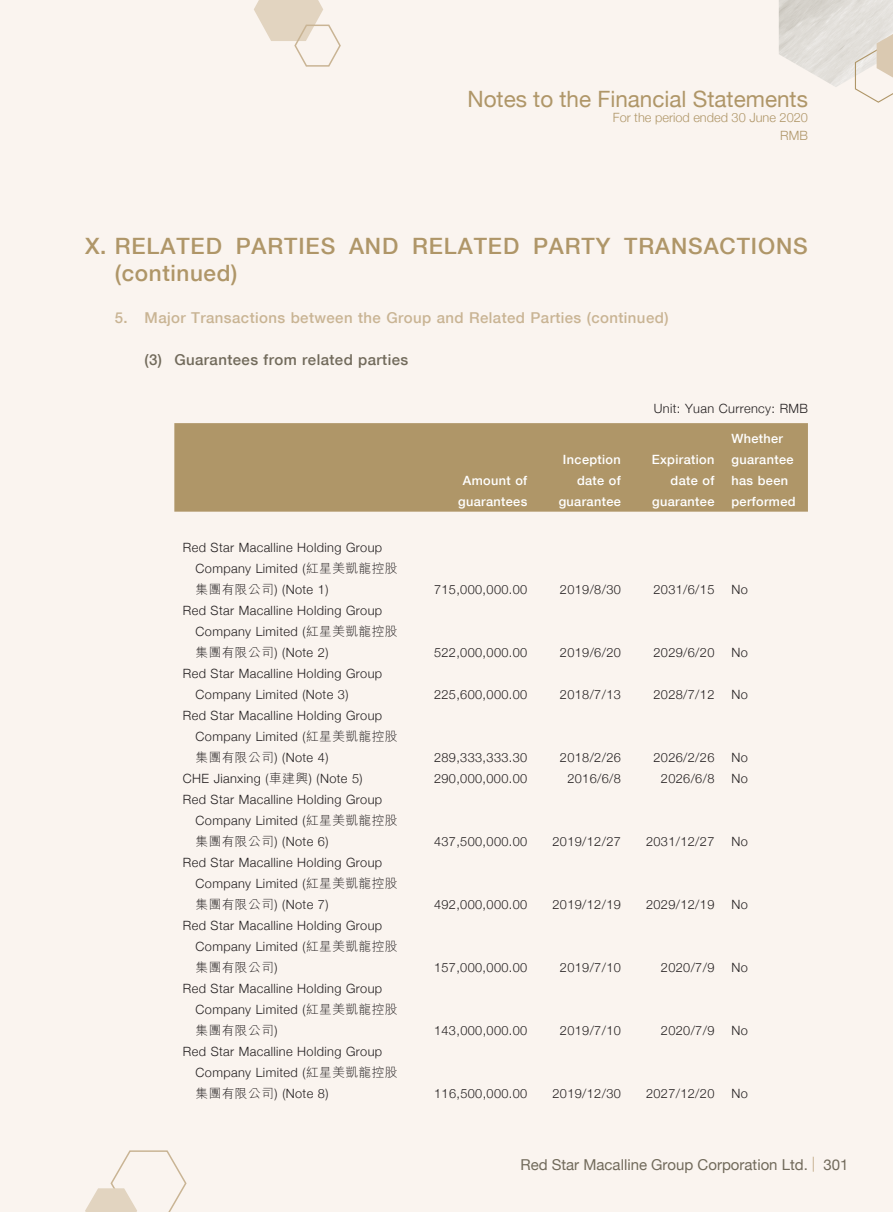
<style>
.page{position:relative;width:893px;height:1212px;background:#faf4ef}
.page>*{position:absolute;margin:0;border:0;box-sizing:border-box;transform-origin:0 0}
.t1{font:500 22.5px/27px "Helvetica Neue";letter-spacing:.04em;color:#af9668}
.t2{font:22.5px "Helvetica Neue";color:#af9668}
.t3{font:500 15px "Helvetica Neue";letter-spacing:.03em;color:#c9b494}
.t4{font:15px "Helvetica Neue";color:#716a5b}
.t5{font:500 15px "Helvetica Neue";letter-spacing:.03em;color:#716a5b}
.t6{font:300 12.75px/21px "Helvetica Neue";letter-spacing:.03em;color:#231f20}
.t7{font:500 12.75px/21px "Helvetica Neue";letter-spacing:.03em;color:#fff;text-align:right}
.t8{font:300 12.75px/18px "Helvetica Neue";color:#af9668;text-align:right}
.t9{font:300 12.75px "M Hei HK";letter-spacing:.03em;color:#231f20}
.s1{font-family:"M Hei HK"}
.s2{font-family:"Helvetica Neue"}
</style>
<div class="page">
<svg style="left:813px;top:1157px;width:1px;height:15px"></svg>
<svg style="left:254px;top:0;width:87px;height:67px"></svg>
<img style="left:779px;top:0;width:114px;height:87px">
<svg style="left:854px;top:31px;width:39px;height:72px"></svg>
<svg style="left:85px;top:1150px;width:102px;height:62px"></svg>
<div style="left:174px;top:423px;width:634px;height:89px;background:#af9668"></div>
<h1 class="t2" style="left:467px;top:79px;width:342px">Notes to the Financial Statements</h1>
<p class="t8" style="left:613px;top:108px;width:197px">For the period ended 30 June 2020<br>RMB</p>
<h1 class="t1" style="left:115px;top:231px;width:694px;text-indent:-30px">X. RELATED PARTIES AND RELATED PARTY TRANSACTIONS (continued)</h1>
<p class="t3" style="left:115px;top:306px;width:555px">5. Major Transactions between the Group and Related Parties (continued)</p>
<p class="t5" style="left:145px;top:348px;width:265px">(3) Guarantees from related parties</p>
<p class="t6" style="left:654px;top:397px;width:156px">Unit: Yuan Currency: RMB</p>
<p class="t6" style="left:196px;top:536px;width:203px;text-indent:-13px">Red Star Macalline Holding Group<br>Company Limited (<span class="s1">紅星美凱龍控股集團有限公司</span>) (Note 1)</p>
<p class="t6" style="left:196px;top:599px;width:203px;text-indent:-13px">Red Star Macalline Holding Group<br>Company Limited (<span class="s1">紅星美凱龍控股集團有限公司</span>) (Note 2)</p>
<p class="t6" style="left:196px;top:662px;width:188px;text-indent:-13px">Red Star Macalline Holding Group<br>Company Limited (Note 3)</p>
<p class="t6" style="left:196px;top:704px;width:203px;text-indent:-13px">Red Star Macalline Holding Group<br>Company Limited (<span class="s1">紅星美凱龍控股集團有限公司</span>) (Note 4)</p>
<p class="t7" style="left:458px;top:469px;width:71px;text-align:center">Amount of guarantees</p>
<p class="t7" style="left:559px;top:448px;width:64px">Inception date of guarantee</p>
<p class="t7" style="left:652px;top:448px;width:64px">Expiration date of guarantee</p>
<p class="t7" style="left:731px;top:427px;width:66px;text-align:left">Whether guarantee has been performed</p>
<p class="t6" style="left:434px;top:578px;width:95px">715,000,000.00</p>
<p class="t6" style="left:560px;top:578px;width:62px">2019/8/30</p>
<p class="t6" style="left:653px;top:578px;width:62px">2031/6/15</p>
<p class="t6" style="left:731px;top:578px;width:18px">No</p>
<p class="t6" style="left:434px;top:641px;width:95px">522,000,000.00</p>
<p class="t6" style="left:560px;top:641px;width:62px">2019/6/20</p>
<p class="t6" style="left:653px;top:641px;width:62px">2029/6/20</p>
<p class="t6" style="left:731px;top:641px;width:18px">No</p>
<p class="t6" style="left:434px;top:683px;width:95px">225,600,000.00</p>
<p class="t6" style="left:560px;top:683px;width:62px">2018/7/13</p>
<p class="t6" style="left:653px;top:683px;width:62px">2028/7/12</p>
<p class="t6" style="left:731px;top:683px;width:18px">No</p>
<p class="t6" style="left:434px;top:746px;width:95px">289,333,333.30</p>
<p class="t6" style="left:560px;top:746px;width:62px">2018/2/26</p>
<p class="t6" style="left:653px;top:746px;width:62px">2026/2/26</p>
<p class="t6" style="left:731px;top:746px;width:18px">No</p>
<p class="t6" style="left:183px;top:767px;width:181px">CHE Jianxing (<span class="s1">車建興</span>) (Note 5)</p>
<p class="t6" style="left:434px;top:767px;width:95px">290,000,000.00</p>
<p class="t6" style="left:567px;top:767px;width:55px">2016/6/8</p>
<p class="t6" style="left:661px;top:767px;width:55px">2026/6/8</p>
<p class="t6" style="left:731px;top:767px;width:18px">No</p>
<p class="t6" style="left:196px;top:788px;width:203px;text-indent:-13px">Red Star Macalline Holding Group<br>Company Limited (<span class="s1">紅星美凱龍控股集團有限公司</span>) (Note 6)</p>
<p class="t6" style="left:434px;top:830px;width:95px">437,500,000.00</p>
<p class="t6" style="left:552px;top:830px;width:70px">2019/12/27</p>
<p class="t6" style="left:646px;top:830px;width:70px">2031/12/27</p>
<p class="t6" style="left:731px;top:830px;width:18px">No</p>
<p class="t6" style="left:196px;top:851px;width:203px;text-indent:-13px">Red Star Macalline Holding Group<br>Company Limited (<span class="s1">紅星美凱龍控股集團有限公司</span>) (Note 7)</p>
<p class="t6" style="left:434px;top:893px;width:95px">492,000,000.00</p>
<p class="t6" style="left:552px;top:893px;width:70px">2019/12/19</p>
<p class="t6" style="left:646px;top:893px;width:70px">2029/12/19</p>
<p class="t6" style="left:731px;top:893px;width:18px">No</p>
<p class="t6" style="left:196px;top:914px;width:203px;text-indent:-13px">Red Star Macalline Holding Group<br>Company Limited (<span class="s1">紅星美凱龍控股</span></p>
<p class="t9" style="left:196px;top:961px;width:84px">集團有限公司<span class="s2">)</span></p>
<p class="t6" style="left:434px;top:956px;width:95px">157,000,000.00</p>
<p class="t6" style="left:560px;top:956px;width:62px">2019/7/10</p>
<p class="t6" style="left:661px;top:956px;width:55px">2020/7/9</p>
<p class="t6" style="left:731px;top:956px;width:18px">No</p>
<p class="t6" style="left:196px;top:977px;width:203px;text-indent:-13px">Red Star Macalline Holding Group<br>Company Limited (<span class="s1">紅星美凱龍控股</span></p>
<p class="t9" style="left:196px;top:1024px;width:84px">集團有限公司<span class="s2">)</span></p>
<p class="t6" style="left:434px;top:1019px;width:95px">143,000,000.00</p>
<p class="t6" style="left:560px;top:1019px;width:62px">2019/7/10</p>
<p class="t6" style="left:661px;top:1019px;width:55px">2020/7/9</p>
<p class="t6" style="left:731px;top:1019px;width:18px">No</p>
<p class="t6" style="left:196px;top:1040px;width:203px;text-indent:-13px">Red Star Macalline Holding Group<br>Company Limited (<span class="s1">紅星美凱龍控股集團有限公司</span>) (Note 8)</p>
<p class="t6" style="left:434px;top:1082px;width:95px">116,500,000.00</p>
<p class="t6" style="left:552px;top:1082px;width:70px">2019/12/30</p>
<p class="t6" style="left:646px;top:1082px;width:70px">2027/12/20</p>
<p class="t6" style="left:731px;top:1082px;width:18px">No</p>
<p class="t4" style="left:520px;top:1151px;width:330px">Red Star Macalline Group Corporation Ltd. 301</p>
</div>
